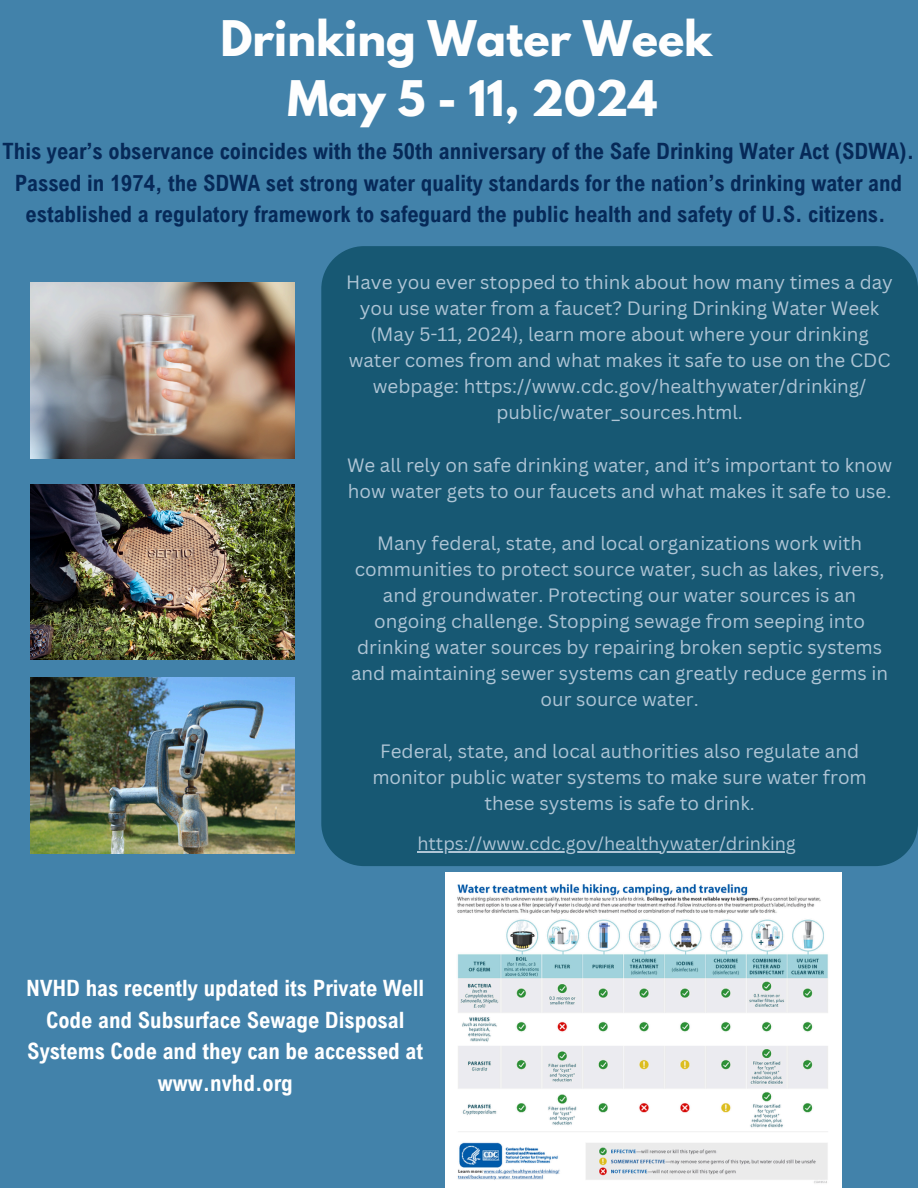
<style>
.page{position:relative;width:918px;height:1188px;background:#4282aa}
.page>*{position:absolute;margin:0;border:0;box-sizing:border-box;transform-origin:0 0}
.t1{font:700 43.5px/60.8px "League Spartan";color:#fefefe;text-align:center}
.t2{font:700 22.5px/31.5px "Arial Nova Cond";color:#062958;text-align:center}
.t3{font:700 22.5px/31.5px "Arial Nova Cond";color:#fff;text-align:center}
.t4{font:18.75px/26.1px "Canva Sans";color:#afc5d5;text-align:center}
.t5{font:18px "Canva Sans";color:#afc5d5}
</style>
<div class="page">
<div style="left:321px;top:246px;width:597px;height:620px;background:#175873"></div>
<img style="left:30px;top:282px;width:265px;height:177px">
<img style="left:30px;top:484px;width:265px;height:176px">
<img style="left:30px;top:678px;width:265px;height:175px">
<img style="left:446px;top:873px;width:396px;height:315px">
<hr style="left:417px;top:851px;width:379px;height:1px;background:#afc5d5">
<p class="t1" style="left:221px;top:13px;width:493px">Drinking Water Week<br>May 5 - 11, 2024</p>
<p class="t2" style="left:3px;top:135px;width:913px">This year’s observance coincides with the 50th anniversary of the Safe Drinking Water Act (SDWA).<br>Passed in 1974, the SDWA set strong water quality standards for the nation’s drinking water and established a regulatory framework to safeguard the public health and safety of U.S. citizens.</p>
<p class="t4" style="left:346px;top:269px;width:548px">Have you ever stopped to think about how many times a day you use water from a faucet? During Drinking Water Week (May 5-11, 2024), learn more about where your drinking water comes from and what makes it safe to use on the CDC webpage: https://www.cdc.gov/healthywater/drinking/ public/water_sources.html.</p>
<p class="t4" style="left:347px;top:451px;width:547px;text-align:left">We all rely on safe drinking water, and it’s important to know how water gets to our faucets and what makes it safe to use.</p>
<p class="t4" style="left:351px;top:529px;width:539px">Many federal, state, and local organizations work with communities to protect source water, such as lakes, rivers, and groundwater. Protecting our water sources is an ongoing challenge. Stopping sewage from seeping into drinking water sources by repairing broken septic systems and maintaining sewer systems can greatly reduce germs in our source water.</p>
<p class="t4" style="left:372px;top:738px;width:496px">Federal, state, and local authorities also regulate and monitor public water systems to make sure water from these systems is safe to drink.</p>
<p class="t5" style="left:417px;top:831px;width:380px">https://www.cdc.gov/healthywater/drinking</p>
<h2 class="t3" style="left:26px;top:972px;width:400px">NVHD has recently updated its Private Well Code and Subsurface Sewage Disposal Systems Code and they can be accessed at www.nvhd.org</h2>
</div>
